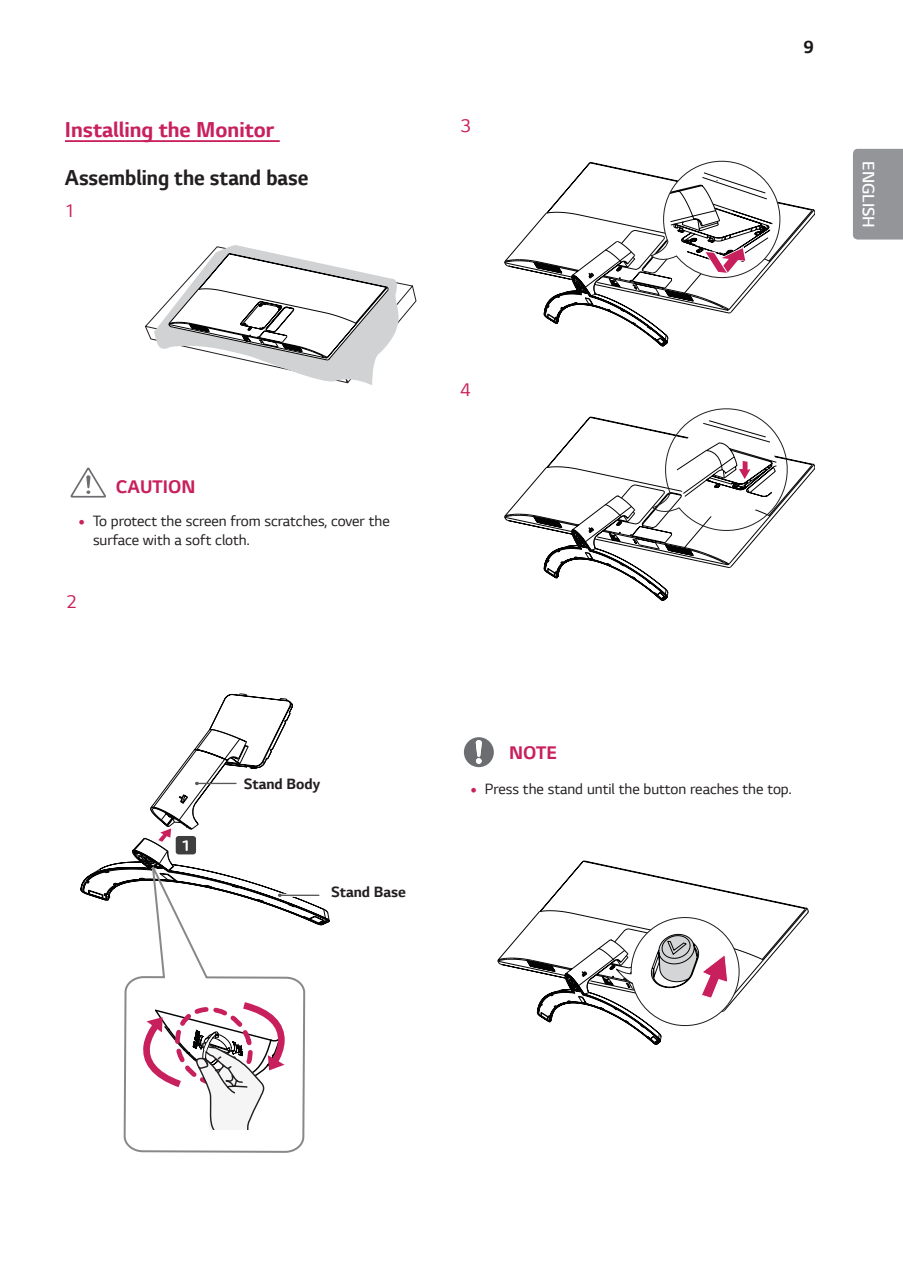
<style>
.page{position:relative;width:903px;height:1275px;background:#fff}
.page>*{position:absolute;margin:0;border:0;box-sizing:border-box;transform-origin:0 0}
.Title-2{font:700 22.75px "LG Smart";color:#231f20;scale:.95 1}
.Title-1{font:700 22.75px "LG Smart";color:#c8205d}
.Title-Caution{font:700 19.25px "LG Smart";color:#c8205d}
._1-Body{font:19.25px "LG Smart";color:#c8205d}
.Title-note{font:700 19.25px "LG Smart";color:#c8205d}
.t1{font:700 18.38px "LG Smart";color:#1a161a}
.t2{font:600 17.5px "LG Smart";color:#fff}
.Body-Bullet_KOR_9pt{font:15.75px/18.9px "LG Smart";color:#231f20}
._1-Body-2{font:700 15.75px "LG Smart";color:#231f20}
</style>
<div class="page">
<div style="left:853px;top:149px;width:50px;height:91px;background:#939598"></div>
<svg style="left:81px;top:862px;width:248px;height:63px"></svg>
<svg style="left:123px;top:693px;width:183px;height:460px"></svg>
<svg style="left:140px;top:996px;width:148px;height:133px"></svg>
<svg style="left:789px;top:204px;width:25px;height:41px"></svg>
<svg style="left:505px;top:408px;width:307px;height:193px"></svg>
<svg style="left:505px;top:161px;width:284px;height:185px"></svg>
<svg style="left:498px;top:861px;width:310px;height:183px"></svg>
<hr style="left:65px;top:140px;width:215px;height:2px;background:#c8205d">
<svg style="left:71px;top:468px;width:35px;height:30px"></svg>
<svg style="left:145px;top:245px;width:272px;height:140px"></svg>
<svg style="left:464px;top:737px;width:30px;height:30px"></svg>
<p class="Title-1" style="left:65px;top:114px;width:211px">Installing the Monitor</p>
<p class="Title-2" style="left:65px;top:162px;width:258px">Assembling the stand base</p>
<p class="_1-Body" style="left:65px;top:198px;width:12px">1</p>
<p class="_1-Body" style="left:460px;top:113px;width:12px">3</p>
<p class="t1" style="left:803px;top:34px;width:12px">9</p>
<p class="t2" style="left:880px;top:161px;width:68px;rotate:90deg">ENGLISH</p>
<p class="Title-Caution" style="left:116px;top:474px;width:81px">CAUTION</p>
<p class="Body-Bullet_KOR_9pt" style="left:93px;top:511px;width:298px">To protect the screen from scratches, cover the surface with a soft cloth.</p>
<p class="_1-Body" style="left:66px;top:589px;width:12px">2</p>
<p class="_1-Body-2" style="left:244px;top:773px;width:78px">Stand Body</p>
<p class="_1-Body-2" style="left:331px;top:881px;width:76px">Stand Base</p>
<p class="_1-Body" style="left:460px;top:377px;width:12px">4</p>
<p class="Title-note" style="left:509px;top:739px;width:49px">NOTE</p>
<p class="Body-Bullet_KOR_9pt" style="left:485px;top:779px;width:308px">Press the stand until the button reaches the top.</p>
</div>
